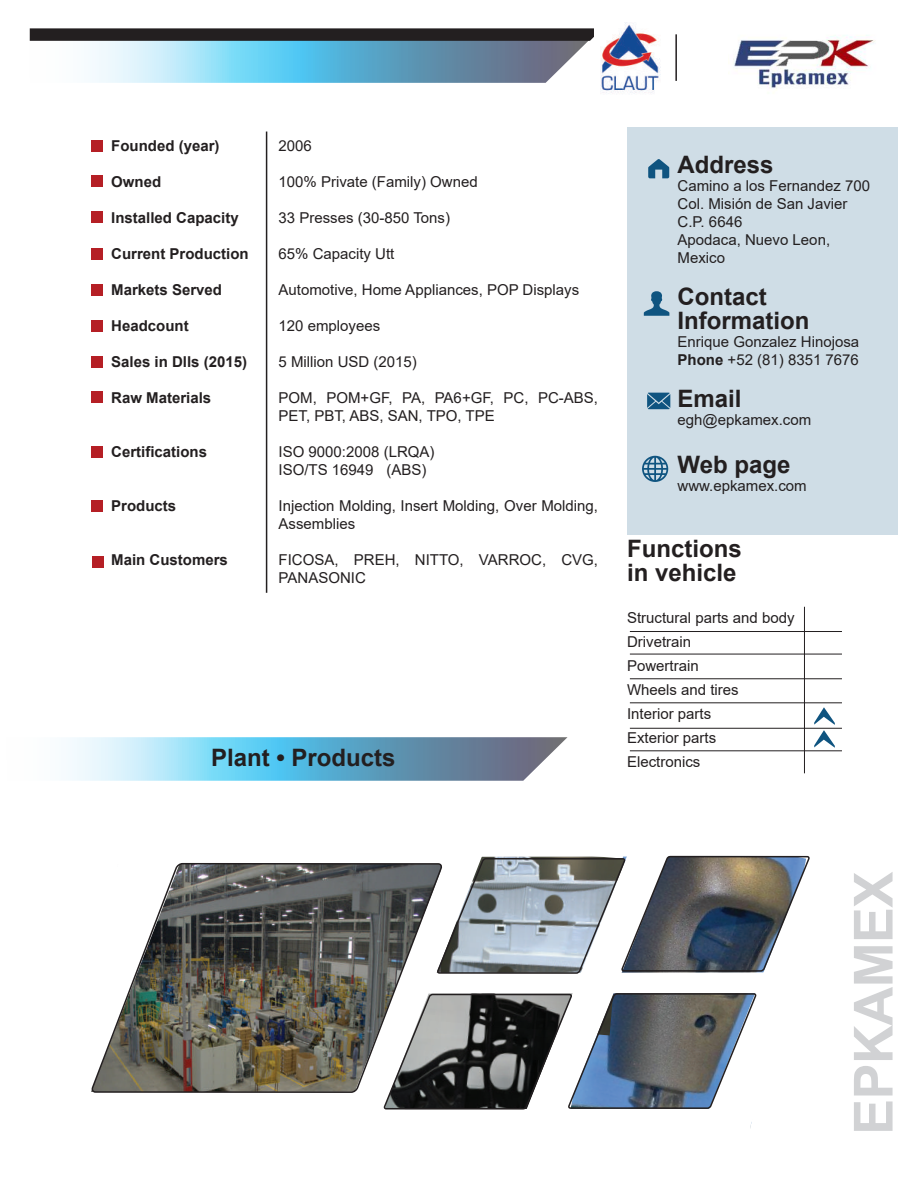
<style>
.page{position:relative;width:918px;height:1188px;background:#fff}
.page>*{position:absolute;margin:0;border:0;box-sizing:border-box;transform-origin:0 0}
.t1{font:700 54px "Arial";letter-spacing:-.01em;color:#d1d2d4}
.t2{font:700 24px/24px "Arial";color:#231f20}
.t3{font:15px/18px "Arial";color:#231f20}
.t4{font:700 15px "Arial";color:#231f20}
.s1{font-weight:700}
</style>
<div class="page">
<div style="left:627px;top:127px;width:271px;height:407px;background:#cfdde6"></div>
<hr style="left:266px;top:132px;width:1px;height:461px;background:#231f20">
<hr style="left:804px;top:607px;width:1px;height:166px;background:#231f20">
<hr style="left:630px;top:631px;width:212px;height:1px;background:#231f20">
<hr style="left:630px;top:654px;width:212px;height:1px;background:#231f20">
<hr style="left:630px;top:678px;width:212px;height:1px;background:#231f20">
<hr style="left:630px;top:702px;width:212px;height:1px;background:#231f20">
<hr style="left:630px;top:728px;width:212px;height:1px;background:#231f20">
<hr style="left:630px;top:750px;width:212px;height:1px;background:#231f20">
<svg style="left:644px;top:291px;width:25px;height:25px"></svg>
<svg style="left:648px;top:159px;width:21px;height:19px"></svg>
<svg style="left:647px;top:393px;width:23px;height:16px"></svg>
<svg style="left:642px;top:456px;width:26px;height:26px"></svg>
<svg style="left:29px;top:28px;width:565px;height:55px;background:#799dae"></svg>
<hr style="left:675px;top:34px;width:2px;height:47px;background:#231f20">
<img style="left:600px;top:22px;width:61px;height:72px">
<svg style="left:68px;top:737px;width:500px;height:44px;background:#85b9d2"></svg>
<div style="left:92px;top:141px;width:11px;height:11px;background:#b51f25"></div>
<div style="left:92px;top:175px;width:11px;height:11px;background:#b51f25"></div>
<div style="left:92px;top:212px;width:11px;height:11px;background:#b51f25"></div>
<div style="left:92px;top:248px;width:11px;height:12px;background:#b51f25"></div>
<div style="left:92px;top:284px;width:11px;height:12px;background:#b51f25"></div>
<div style="left:92px;top:321px;width:11px;height:11px;background:#b51f25"></div>
<div style="left:92px;top:356px;width:11px;height:12px;background:#b51f25"></div>
<div style="left:92px;top:391px;width:11px;height:12px;background:#b51f25"></div>
<div style="left:92px;top:447px;width:11px;height:11px;background:#b51f25"></div>
<div style="left:92px;top:556px;width:12px;height:12px;background:#b51f25"></div>
<div style="left:92px;top:500px;width:11px;height:12px;background:#b51f25"></div>
<svg style="left:814px;top:707px;width:21px;height:41px"></svg>
<img style="left:91px;top:855px;width:719px;height:273px">
<img style="left:733px;top:35px;width:142px;height:55px">
<p class="t4" style="left:111px;top:135px;width:110px">Founded (year)</p>
<p class="t4" style="left:111px;top:171px;width:52px">Owned</p>
<p class="t4" style="left:111px;top:207px;width:129px">Installed Capacity</p>
<p class="t4" style="left:111px;top:243px;width:139px">Current Production</p>
<p class="t4" style="left:111px;top:279px;width:112px">Markets Served</p>
<p class="t4" style="left:111px;top:315px;width:79px">Headcount</p>
<p class="t4" style="left:111px;top:351px;width:137px">Sales in Dlls (2015)</p>
<p class="t4" style="left:111px;top:387px;width:102px">Raw Materials</p>
<p class="t4" style="left:111px;top:441px;width:97px">Certifications</p>
<p class="t4" style="left:111px;top:495px;width:67px">Products</p>
<p class="t4" style="left:111px;top:549px;width:118px">Main Customers</p>
<p class="t3" style="left:279px;top:137px;width:35px">2006</p>
<p class="t3" style="left:279px;top:173px;width:201px">100% Private (Family) Owned</p>
<p class="t3" style="left:279px;top:209px;width:173px">33 Presses (30-850 Tons)</p>
<p class="t3" style="left:279px;top:245px;width:117px">65% Capacity Utt</p>
<p class="t3" style="left:279px;top:281px;width:302px">Automotive, Home Appliances, POP Displays</p>
<p class="t3" style="left:279px;top:317px;width:103px">120 employees</p>
<p class="t3" style="left:279px;top:353px;width:140px">5 Million USD (2015)</p>
<p class="t3" style="left:279px;top:389px;width:321px">POM, POM+GF, PA, PA6+GF, PC, PC-ABS,<br>PET, PBT, ABS, SAN, TPO, TPE</p>
<p class="t3" style="left:279px;top:443px;width:157px">ISO 9000:2008 (LRQA)<br>ISO/TS 16949 (ABS)</p>
<p class="t3" style="left:279px;top:497px;width:321px">Injection Molding, Insert Molding, Over Molding,<br>Assemblies</p>
<p class="t3" style="left:279px;top:551px;width:321px">FICOSA, PREH, NITTO, VARROC, CVG,<br>PANASONIC</p>
<h2 class="t2" style="left:211px;top:746px;width:186px">Plant • Products</h2>
<h2 class="t2" style="left:678px;top:153px;width:98px">Address</h2>
<p class="t3" style="left:678px;top:177px;width:194px">Camino a los Fernandez 700<br>Col. Misión de San Javier<br>C.P. 6646<br>Apodaca, Nuevo Leon,<br>Mexico</p>
<h2 class="t2" style="left:678px;top:285px;width:133px">Contact<br>Information</h2>
<p class="t3" style="left:678px;top:333px;width:183px">Enrique Gonzalez Hinojosa<br><span class="s1">Phone</span> +52 (81) 8351 7676</p>
<h2 class="t2" style="left:678px;top:387px;width:66px">Email</h2>
<p class="t3" style="left:678px;top:411px;width:135px">egh@epkamex.com</p>
<h2 class="t2" style="left:678px;top:453px;width:114px">Web page</h2>
<p class="t3" style="left:678px;top:477px;width:131px">www.epkamex.com</p>
<h2 class="t2" style="left:627px;top:537px;width:116px">Functions in vehicle</h2>
<p class="t3" style="left:627px;top:605px;width:169px;line-height:24px">Structural parts and body<br>Drivetrain<br>Powertrain<br>Wheels and tires<br>Interior parts<br>Exterior parts<br>Electronics</p>
<h1 class="t1" style="left:836px;top:1135px;width:265px;rotate:-90deg">EPKAMEX</h1>
</div>
